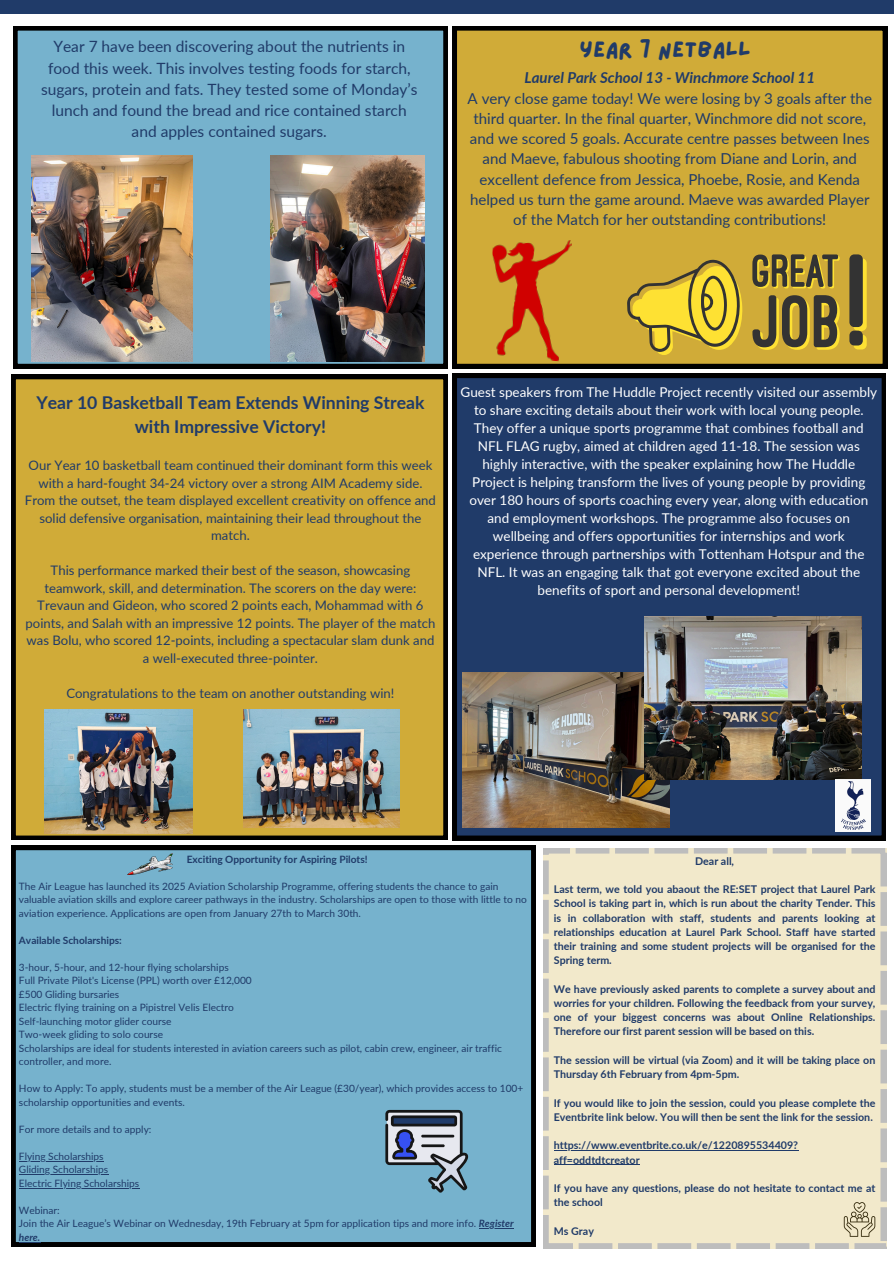
<style>
.page{position:relative;width:894px;height:1264px;background:#fff}
.page>*{position:absolute;margin:0;border:0;box-sizing:border-box;transform-origin:0 0}
.t1{font:22.5px "Lazydog";color:#203b69}
.t2{font:700 17.7px/24px "Lato";color:#203b69;text-align:center}
.t3{font:15.45px/21.1px "Lato";color:#203b69;text-align:center}
.t4{font:15px/20.2px "Lato";color:#203b69;text-align:center}
.t5{font:13.5px/18px "Lato";color:#fff;text-align:center}
.t6{font:13.2px/17.5px "Lato";color:#203b69;text-align:center}
.t7{font:700 10.65px/14.2px "Lato";color:#203b69}
.t8{font:10.2px/13.5px "Lato";color:#203b69}
.t9{font:700 10.2px "Lato";color:#203b69}
.t10{font:italic 700 10.2px "Lato";color:#203b69}
.s1{font-weight:700;font-style:italic}
</style>
<div class="page">
<svg style="left:13px;top:26px;width:434px;height:342px;background:#6ca3bb"></svg>
<div style="left:0;top:0;width:893px;height:14px;background:#203b69"></div>
<div style="left:452px;top:26px;width:434px;height:342px;background:#d0ab38"></div>
<img style="left:31px;top:155px;width:161px;height:206px">
<img style="left:270px;top:155px;width:154px;height:206px">
<div style="left:11px;top:375px;width:436px;height:464px;background:#d0ab38"></div>
<div style="left:11px;top:845px;width:524px;height:401px;background:#76b2cd"></div>
<svg style="left:385px;top:1109px;width:84px;height:83px;background:#7c91a5"></svg>
<hr style="left:421px;top:1134px;width:33px;height:3px;background:#161616">
<hr style="left:421px;top:1144px;width:23px;height:3px;background:#161616">
<img style="left:127px;top:853px;width:45px;height:21px">
<div style="left:543px;top:848px;width:342px;height:400px;background:#f2e9cb"></div>
<svg style="left:452px;top:373px;width:433px;height:467px;background:#1e3762"></svg>
<img style="left:462px;top:673px;width:207px;height:155px">
<img style="left:644px;top:616px;width:217px;height:163px">
<img style="left:834px;top:779px;width:36px;height:52px">
<img style="left:841px;top:781px;width:24px;height:48px">
<img style="left:45px;top:709px;width:147px;height:124px">
<img style="left:243px;top:709px;width:156px;height:118px">
<img style="left:486px;top:236px;width:86px;height:125px">
<svg style="left:626px;top:259px;width:116px;height:96px;background:#cdb134"></svg>
<svg style="left:849px;top:254px;width:17px;height:95px;background:#6b6233"></svg>
<svg style="left:752px;top:254px;width:87px;height:34px;background:#8a7834"></svg>
<svg style="left:752px;top:295px;width:87px;height:55px;background:#8a7834"></svg>
<hr style="left:19px;top:1160px;width:85px;height:1px;background:#203b69">
<hr style="left:19px;top:1174px;width:89px;height:1px;background:#203b69">
<hr style="left:19px;top:1187px;width:120px;height:1px;background:#203b69">
<hr style="left:478px;top:1228px;width:35px;height:1px;background:#203b69">
<svg style="left:19px;top:1241px;width:21px;height:1px"></svg>
<hr style="left:553px;top:1150px;width:245px;height:1px;background:#203b69">
<hr style="left:553px;top:1164px;width:86px;height:1px;background:#203b69">
<p class="t3" style="left:41px;top:36px;width:378px">Year 7 have been discovering about the nutrients in food this week. This involves testing foods for starch, sugars, protein and fats. They tested some of Monday’s lunch and found the bread and rice contained starch and apples contained sugars.</p>
<h3 class="t1" style="left:579px;top:39px;width:173px">YEAR 7 NETBALL</h3>
<p class="t4" style="left:467px;top:67px;width:406px"><span class="s1">Laurel Park School 13 - Winchmore School 11<br></span>A very close game today! We were losing by 3 goals after the third quarter. In the final quarter, Winchmore did not score, and we scored 5 goals. Accurate centre passes between Ines and Maeve, fabulous shooting from Diane and Lorin, and excellent defence from Jessica, Phoebe, Rosie, and Kenda helped us turn the game around. Maeve was awarded Player of the Match for her outstanding contributions!</p>
<p class="t2" style="left:36px;top:390px;width:389px">Year 10 Basketball Team Extends Winning Streak with Impressive Victory!</p>
<p class="t6" style="left:25px;top:456px;width:412px">Our Year 10 basketball team continued their dominant form this week with a hard-fought 34-24 victory over a strong AIM Academy side.<br>From the outset, the team displayed excellent creativity on offence and solid defensive organisation, maintaining their lead throughout the match.</p>
<p class="t6" style="left:25px;top:561px;width:411px">This performance marked their best of the season, showcasing teamwork, skill, and determination. The scorers on the day were:<br>Trevaun and Gideon, who scored 2 points each, Mohammad with 6 points, and Salah with an impressive 12 points. The player of the match was Bolu, who scored 12-points, including a spectacular slam dunk and a well-executed three-pointer.</p>
<p class="t6" style="left:66px;top:684px;width:329px">Congratulations to the team on another outstanding win!</p>
<p class="t5" style="left:460px;top:383px;width:418px">Guest speakers from The Huddle Project recently visited our assembly to share exciting details about their work with local young people.<br>They offer a unique sports programme that combines football and NFL FLAG rugby, aimed at children aged 11-18. The session was highly interactive, with the speaker explaining how The Huddle Project is helping transform the lives of young people by providing over 180 hours of sports coaching every year, along with education and employment workshops. The programme also focuses on wellbeing and offers opportunities for internships and work experience through partnerships with Tottenham Hotspur and the NFL. It was an engaging talk that got everyone excited about the benefits of sport and personal development!</p>
<p class="t9" style="left:187px;top:852px;width:182px">Exciting Opportunity for Aspiring Pilots!</p>
<p class="t8" style="left:19px;top:878px;width:509px">The Air League has launched its 2025 Aviation Scholarship Programme, offering students the chance to gain valuable aviation skills and explore career pathways in the industry. Scholarships are open to those with little to no aviation experience. Applications are open from January 27th to March 30th.</p>
<h3 class="t9" style="left:19px;top:933px;width:104px">Available Scholarships:</h3>
<p class="t8" style="left:19px;top:959px;width:211px">3-hour, 5-hour, and 12-hour flying scholarships</p>
<p class="t8" style="left:19px;top:973px;width:234px">Full Private Pilot's License (PPL) worth over £12,000</p>
<h1 class="t8" style="left:19px;top:987px;width:102px">£500 Gliding bursaries</h1>
<h2 class="t8" style="left:19px;top:1000px;width:216px">Electric flying training on a Pipistrel Velis Electro</h2>
<h4 class="t8" style="left:19px;top:1014px;width:154px">Self-launching motor glider course</h4>
<h4 class="t8" style="left:19px;top:1027px;width:146px">Two-week gliding to solo course</h4>
<h4 class="t8" style="left:19px;top:1041px;width:484px">Scholarships are ideal for students interested in aviation careers such as pilot, cabin crew, engineer, air traffic controller, and more.</h4>
<p class="t8" style="left:19px;top:1081px;width:505px">How to Apply: To apply, students must be a member of the Air League (£30/year), which provides access to 100+ scholarship opportunities and events.</p>
<p class="t8" style="left:19px;top:1122px;width:134px">For more details and to apply:</p>
<h4 class="t8" style="left:19px;top:1149px;width:86px">Flying Scholarships</h4>
<p class="t8" style="left:19px;top:1162px;width:91px">Gliding Scholarships</p>
<p class="t8" style="left:19px;top:1176px;width:122px">Electric Flying Scholarships</p>
<h5 class="t8" style="left:19px;top:1203px;width:42px">Webinar:</h5>
<p class="t8" style="left:19px;top:1216px;width:496px">Join the Air League’s Webinar on Wednesday, 19th February at 5pm for application tips and more info. <span class="s1">Register</span></p>
<h5 class="t10" style="left:19px;top:1230px;width:23px">here.</h5>
<p class="t7" style="left:695px;top:853px;width:41px">Dear all,</p>
<p class="t7" style="left:553px;top:881px;width:323px;text-align:justify">Last term, we told you abaout the RE:SET project that Laurel Park School is taking part in, which is run about the charity Tender. This is in collaboration with staff, students and parents looking at relationships education at Laurel Park School. Staff have started their training and some student projects will be organised for the Spring term.</p>
<p class="t7" style="left:553px;top:981px;width:323px;text-align:justify">We have previously asked parents to complete a survey about and worries for your children. Following the feedback from your survey, one of your biggest concerns was about Online Relationships.<br>Therefore our first parent session will be based on this.</p>
<p class="t7" style="left:553px;top:1052px;width:323px">The session will be virtual (via Zoom) and it will be taking place on<br>Thursday 6th February from 4pm-5pm.</p>
<p class="t7" style="left:553px;top:1095px;width:323px">If you would like to join the session, could you please complete the<br>Eventbrite link below. You will then be sent the link for the session.</p>
<p class="t7" style="left:553px;top:1138px;width:246px">https://www.eventbrite.co.uk/e/1220895534409? aff=oddtdtcreator</p>
<p class="t7" style="left:553px;top:1180px;width:323px">If you have any questions, please do not hesitate to contact me at the school</p>
<p class="t7" style="left:553px;top:1223px;width:42px">Ms Gray</p>
</div>
